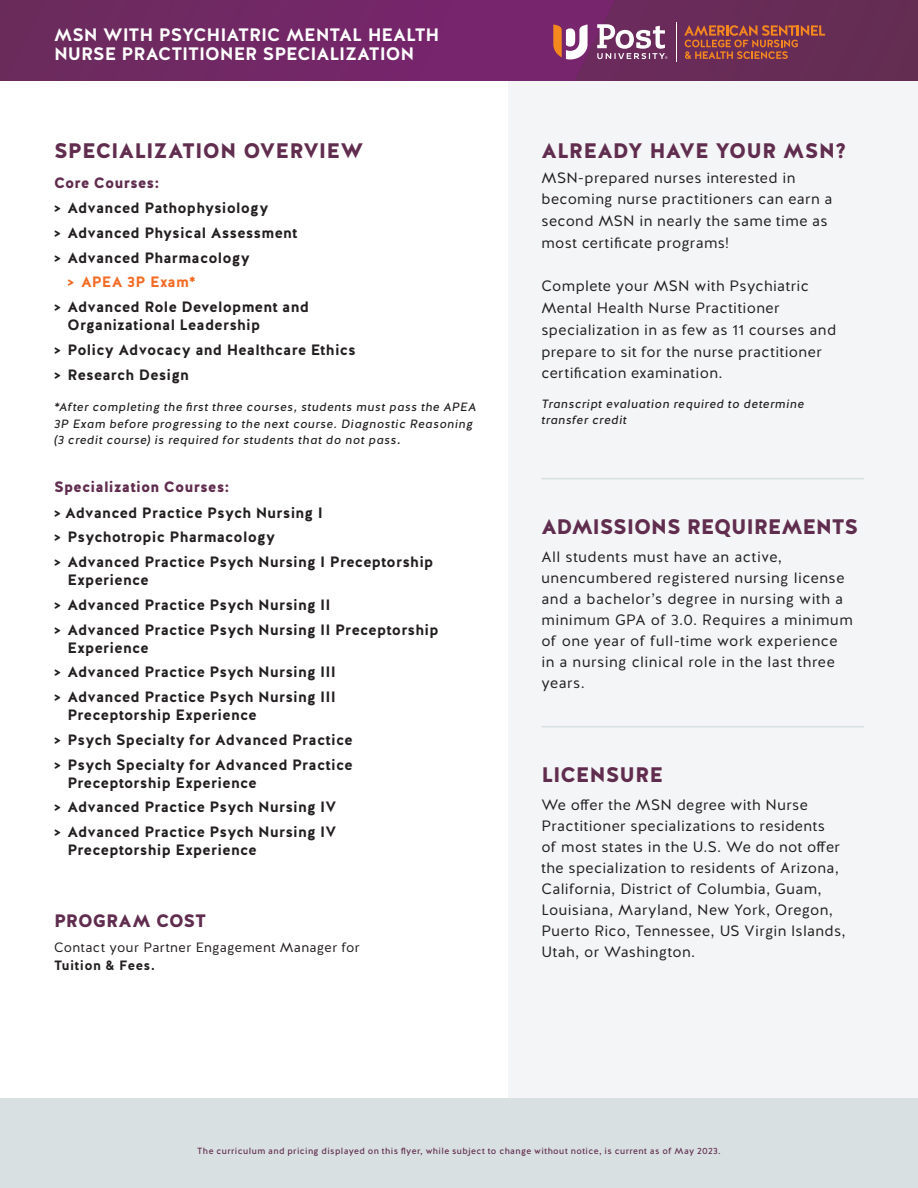
<style>
.page{position:relative;width:918px;height:1188px;background:#fff}
.page>*{position:absolute;margin:0;border:0;box-sizing:border-box;transform-origin:0 0}
.t1{font:900 21px "Halis GR";letter-spacing:-.005em;color:#612d4f}
.t2{font:700 18px "Halis GR";letter-spacing:-.005em;color:#fff}
.t3{font:900 18px "Halis GR";color:#612d4f}
.t4{font:15px/21px "Halis GR";letter-spacing:.025em;color:#231f20}
.t5{font:700 15px/18px "Halis GR";letter-spacing:.015em;color:#231f20}
.t6{font:900 15px "Halis GR";letter-spacing:.015em;color:#612d4f}
.t7{font:700 15px "Halis GR";letter-spacing:.015em;color:#f36a23}
.t8{font:13.5px/18px "Halis GR";letter-spacing:.03em;color:#231f20}
.t9{font:italic 12px/16.5px "Halis GR";letter-spacing:.04em;color:#231f20}
.t10{font:9px "Halis GR";letter-spacing:.045em;color:#612d4f}
.s1{font-size:13.5px}
.s2{font-weight:700}
</style>
<div class="page">
<div style="left:509px;top:81px;width:409px;height:1017px;background:#f3f5f6"></div>
<img style="left:0;top:0;width:918px;height:81px">
<svg style="left:553px;top:25px;width:35px;height:34px"></svg>
<svg style="left:597px;top:24px;width:71px;height:35px"></svg>
<svg style="left:684px;top:25px;width:141px;height:34px;background:#904646"></svg>
<hr style="left:676px;top:22px;width:1px;height:39px;background:#fff">
<hr style="left:541px;top:478px;width:323px;height:1px;background:#d8e0e2">
<hr style="left:541px;top:726px;width:323px;height:1px;background:#d8e0e2">
<div style="left:0;top:1098px;width:918px;height:90px;background:#d8e0e2"></div>
<p class="t2" style="left:54px;top:23px;width:387px">MSN WITH PSYCHIATRIC MENTAL HEALTH</p>
<p class="t2" style="left:54px;top:42px;width:362px">NURSE PRACTITIONER SPECIALIZATION</p>
<p class="t1" style="left:54px;top:137px;width:311px">SPECIALIZATION OVERVIEW</p>
<p class="t6" style="left:54px;top:173px;width:107px">Core Courses:</p>
<p class="t5" style="left:54px;top:199px;width:216px">&gt; Advanced Pathophysiology</p>
<p class="t5" style="left:54px;top:224px;width:245px">&gt; Advanced Physical Assessment</p>
<p class="t5" style="left:54px;top:249px;width:198px">&gt; Advanced Pharmacology</p>
<p class="t7" style="left:68px;top:272px;width:130px">&gt; APEA 3P Exam*</p>
<p class="t5" style="left:68px;top:298px;width:243px;text-indent:-14px">&gt; Advanced Role Development and<br>Organizational Leadership</p>
<p class="t5" style="left:54px;top:341px;width:303px">&gt; Policy Advocacy and Healthcare Ethics</p>
<p class="t5" style="left:54px;top:366px;width:137px">&gt; Research Design</p>
<p class="t9" style="left:54px;top:399px;width:424px">*After completing the first three courses, students must pass the APEA<br>3P Exam before progressing to the next course. Diagnostic Reasoning (3 credit course) is required for students that do not pass<span class="s1">.</span></p>
<p class="t6" style="left:54px;top:477px;width:177px">Specialization Courses:</p>
<p class="t5" style="left:54px;top:504px;width:271px">&gt; Advanced Practice Psych Nursing I</p>
<p class="t5" style="left:54px;top:528px;width:223px">&gt; Psychotropic Pharmacology</p>
<p class="t5" style="left:68px;top:553px;width:367px;text-indent:-14px">&gt; Advanced Practice Psych Nursing I Preceptorship<br>Experience</p>
<p class="t5" style="left:54px;top:596px;width:278px">&gt; Advanced Practice Psych Nursing II</p>
<p class="t5" style="left:68px;top:621px;width:373px;text-indent:-14px">&gt; Advanced Practice Psych Nursing II Preceptorship<br>Experience</p>
<p class="t5" style="left:54px;top:663px;width:283px">&gt; Advanced Practice Psych Nursing III</p>
<p class="t5" style="left:68px;top:688px;width:270px;text-indent:-14px">&gt; Advanced Practice Psych Nursing III<br>Preceptorship Experience</p>
<p class="t5" style="left:54px;top:731px;width:300px">&gt; Psych Specialty for Advanced Practice</p>
<p class="t5" style="left:68px;top:756px;width:287px;text-indent:-14px">&gt; Psych Specialty for Advanced Practice<br>Preceptorship Experience</p>
<p class="t5" style="left:54px;top:798px;width:284px">&gt; Advanced Practice Psych Nursing IV</p>
<p class="t5" style="left:68px;top:823px;width:270px;text-indent:-14px">&gt; Advanced Practice Psych Nursing IV<br>Preceptorship Experience</p>
<p class="t3" style="left:54px;top:909px;width:154px">PROGRAM COST</p>
<p class="t8" style="left:54px;top:939px;width:307px">Contact your Partner Engagement Manager for<br><span class="s2">Tuition &amp; Fees.</span></p>
<p class="t1" style="left:541px;top:137px;width:307px">ALREADY HAVE YOUR MSN?</p>
<p class="t4" style="left:541px;top:167px;width:255px">MSN-prepared nurses interested in</p>
<p class="t4" style="left:541px;top:189px;width:293px">becoming nurse practitioners can earn a</p>
<p class="t4" style="left:541px;top:211px;width:288px">second MSN in nearly the same time as</p>
<p class="t4" style="left:541px;top:232px;width:190px">most certificate programs!</p>
<p class="t4" style="left:541px;top:276px;width:269px">Complete your MSN with Psychiatric</p>
<p class="t4" style="left:541px;top:298px;width:240px">Mental Health Nurse Practitioner</p>
<p class="t4" style="left:541px;top:319px;width:296px">specialization in as few as 11 courses and</p>
<p class="t4" style="left:541px;top:341px;width:282px">prepare to sit for the nurse practitioner certification examination.</p>
<p class="t9" style="left:541px;top:395px;width:264px">Transcript evaluation required to determine transfer credit</p>
<p class="t1" style="left:541px;top:513px;width:318px">ADMISSIONS REQUIREMENTS</p>
<p class="t4" style="left:541px;top:547px;width:313px">All students must have an active, unencumbered registered nursing license and a bachelor’s degree in nursing with a minimum GPA of 3.0. Requires a minimum of one year of full-time work experience in a nursing clinical role in the last three years.</p>
<p class="t1" style="left:541px;top:761px;width:123px">LICENSURE</p>
<p class="t4" style="left:541px;top:795px;width:306px">We offer the MSN degree with Nurse Practitioner specializations to residents<br>of most states in the U.S. We do not offer the specialization to residents of Arizona, California, District of Columbia, Guam, Louisiana, Maryland, New York, Oregon, Puerto Rico, Tennessee, US Virgin Islands, Utah, or Washington.</p>
<p class="t10" style="left:197px;top:1145px;width:525px">The curriculum and pricing displayed on this flyer, while subject to change without notice, is current as of May 2023.</p>
</div>
